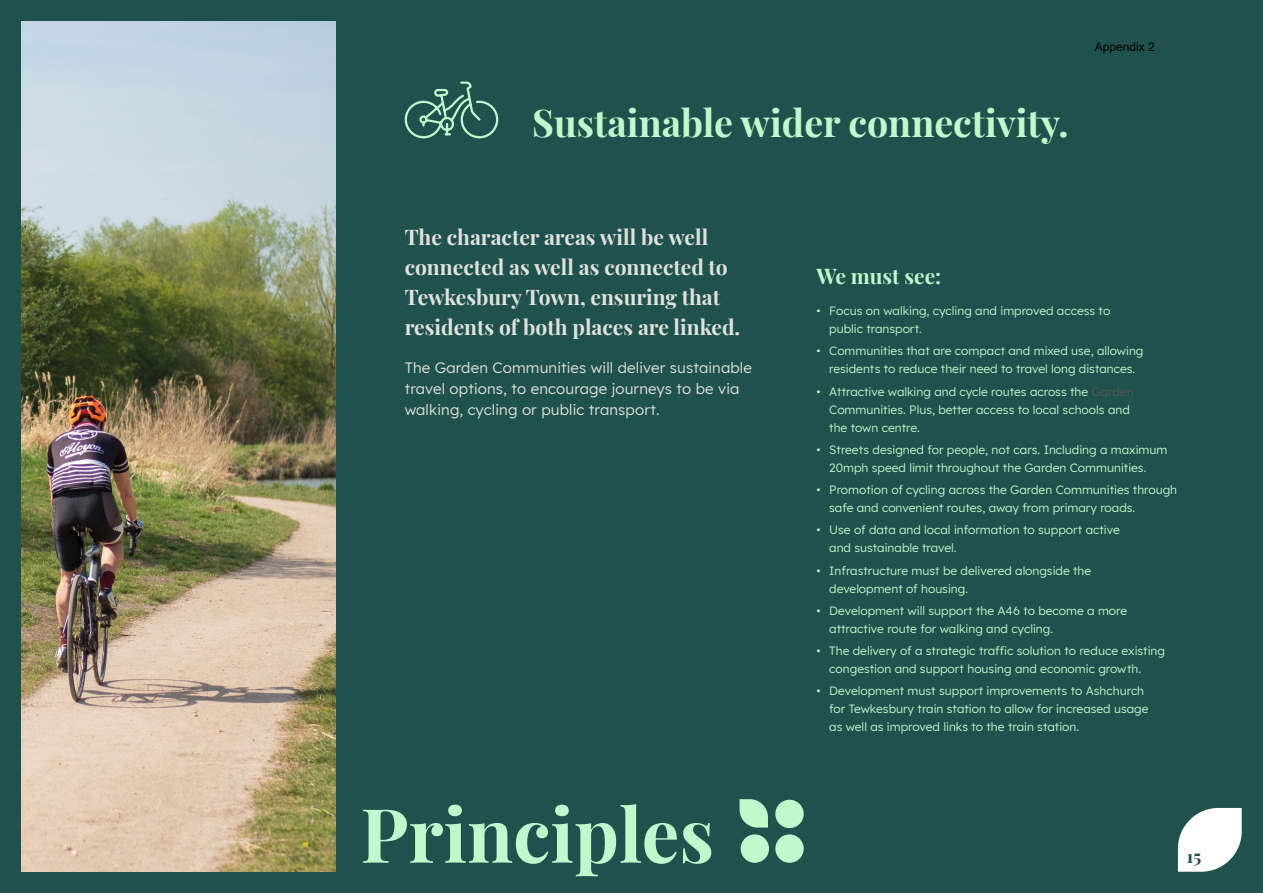
<style>
.page{position:relative;width:1263px;height:893px;background:#1f524d}
.page>*{position:absolute;margin:0;border:0;box-sizing:border-box;transform-origin:0 0}
.t1{font:700 75px "Playfair Display";color:#c1f9cc}
.t2{font:700 37.5px "Playfair Display";color:#c1f9cc}
.t3{font:700 21px/30px "Playfair Display";color:#e1e2dd}
.t4{font:700 21px "Playfair Display";color:#c1f9cc}
.t5{font:700 18px "Playfair Display";color:#1f524d}
.t6{font:15px/21px "Lexend";letter-spacing:.01em;color:#e1e2dd}
.t7{font:12px/18px "Lexend";color:#c1f9cc}
.t8{font:12px "Arial";color:#000}
.s1{color:#575756}
</style>
<div class="page">
<svg style="left:1178px;top:808px;width:64px;height:64px"></svg>
<svg style="left:404px;top:81px;width:95px;height:58px"></svg>
<div style="left:775px;top:834px;width:29px;height:29px;background:#c1f9cc;border-radius:50%"></div>
<div style="left:741px;top:834px;width:28px;height:29px;background:#c1f9cc;border-radius:50%"></div>
<div style="left:775px;top:800px;width:29px;height:28px;background:#c1f9cc;border-radius:50%"></div>
<svg style="left:739px;top:799px;width:29px;height:29px"></svg>
<img style="left:21px;top:21px;width:315px;height:851px">
<h2 class="t2" style="left:532px;top:94px;width:538px">Sustainable wider connectivity.</h2>
<p class="t8" style="left:1095px;top:39px;width:62px">Appendix 2</p>
<h3 class="t3" style="left:405px;top:221px;width:337px">The character areas will be well connected as well as connected to Tewkesbury Town, ensuring that residents of both places are linked.</h3>
<p class="t6" style="left:405px;top:357px;width:349px">The Garden Communities will deliver sustainable travel options, to encourage journeys to be via walking, cycling or public transport.</p>
<h1 class="t1" style="left:360px;top:776px;width:355px">Principles</h1>
<h3 class="t4" style="left:816px;top:260px;width:126px">We must see:</h3>
<p class="t7" style="left:829px;top:301px;width:283px;text-indent:-13px">• Focus on walking, cycling and improved access to public transport.</p>
<p class="t7" style="left:816px;top:341px;width:328px;text-align:center">• Communities that are compact and mixed use, allowing residents to reduce their need to travel long distances.</p>
<p class="t7" style="left:829px;top:382px;width:306px;text-indent:-13px">• Attractive walking and cycle routes across the <span class="s1">Garden<br></span>Communities. Plus, better access to local schools and the town centre.</p>
<p class="t7" style="left:829px;top:440px;width:340px;text-indent:-13px">• Streets designed for people, not cars. Including a maximum<br>20mph speed limit throughout the Garden Communities.</p>
<p class="t7" style="left:829px;top:480px;width:349px;text-indent:-13px">• Promotion of cycling across the Garden Communities through safe and convenient routes, away from primary roads.</p>
<p class="t7" style="left:829px;top:520px;width:292px;text-indent:-13px">• Use of data and local information to support active and sustainable travel.</p>
<p class="t7" style="left:829px;top:561px;width:264px;text-indent:-13px">• Infrastructure must be delivered alongside the development of housing.</p>
<p class="t7" style="left:829px;top:601px;width:299px;text-indent:-13px">• Development will support the A46 to become a more attractive route for walking and cycling.</p>
<p class="t7" style="left:829px;top:641px;width:337px;text-indent:-13px">• The delivery of a strategic traffic solution to reduce existing congestion and support housing and economic growth.</p>
<p class="t7" style="left:829px;top:681px;width:321px;text-indent:-13px">• Development must support improvements to Ashchurch for Tewkesbury train station to allow for increased usage as well as improved links to the train station.</p>
<h3 class="t5" style="left:1186px;top:842px;width:16px">15</h3>
</div>
